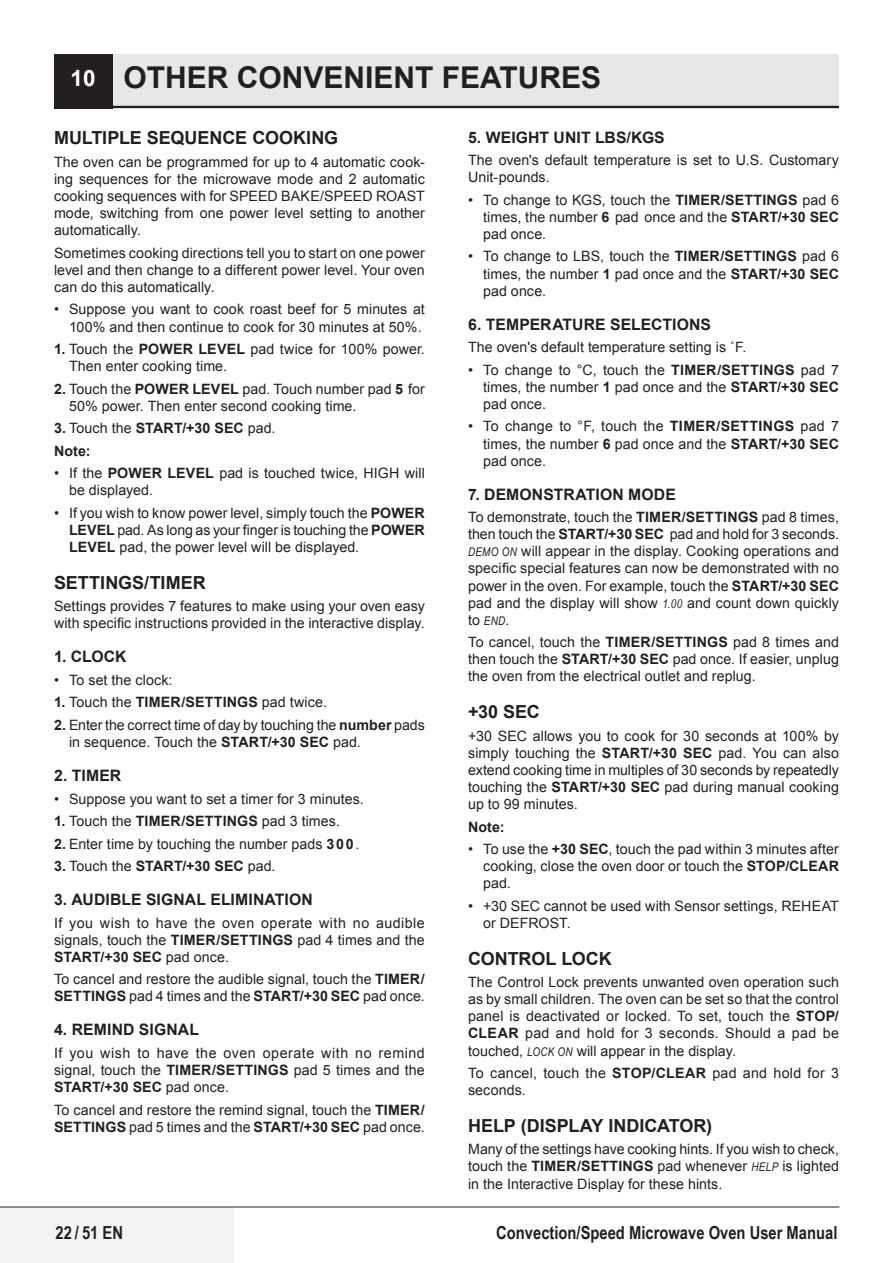
<style>
.page{position:relative;width:893px;height:1263px;background:#fff}
.page>*{position:absolute;margin:0;border:0;box-sizing:border-box;transform-origin:0 0}
.t1{font:700 30px "Arial";color:#231f20}
.t2{font:700 18px "Arial";letter-spacing:-.005em;color:#231f20}
.t3{font:700 18px "Arial Narrow";color:#231f20}
.t4{font:700 15.75px "Arial";letter-spacing:.005em;color:#231f20}
.t5{font:14.25px/17.1px "Arial";letter-spacing:.005em;color:#231f20;text-align:justify}
.t6{font:700 14.25px/22.5px "Arial";letter-spacing:.01em;color:#231f20}
.s1{font-size:22.5px;color:#fff}
.s2{font-weight:700}
.s3{font-weight:400}
.s4{font-family:"Arial Narrow";font-style:italic;font-size:12px}
</style>
<div class="page">
<div style="left:0;top:1207px;width:234px;height:56px;background:#f2f3f4"></div>
<div style="left:54px;top:54px;width:785px;height:55px;background:#e6e7e9"></div>
<hr style="left:0;top:1207px;width:839px;height:1px;background:#231f20">
<div style="left:54px;top:54px;width:58px;height:54px;background:#231f20"></div>
<hr style="left:54px;top:106px;width:785px;height:2px;background:#231f20">
<h1 class="t1" style="left:70px;top:58px;width:532px"><span class="s1">10</span> OTHER CONVENIENT FEATURES</h1>
<p class="t2" style="left:54px;top:126px;width:286px">MULTIPLE SEQUENCE COOKING</p>
<p class="t5" style="left:54px;top:153px;width:372px">The oven can be programmed for up to 4 automatic cook&shy;ing sequences for the microwave mode and 2 automatic cooking sequences with for SPEED BAKE/SPEED ROAST mode, switching from one power level setting to another automatically.</p>
<p class="t5" style="left:54px;top:244px;width:372px">Sometimes cooking directions tell you to start on one power level and then change to a different power level. Your oven can do this automatically.</p>
<p class="t5" style="left:54px;top:301px;width:372px;text-align:right">• Suppose you want to cook roast beef for 5 minutes at<br>100% and then continue to cook for 30 minutes at 50%.</p>
<p class="t5" style="left:69px;top:341px;width:357px;text-indent:-15px"><span class="s2">1.</span> Touch the <span class="s2">POWER LEVEL</span> pad twice for 100% power.<br>Then enter cooking time.</p>
<p class="t5" style="left:69px;top:380px;width:357px;text-indent:-15px"><span class="s2">2.</span> Touch the <span class="s2">POWER LEVEL</span> pad. Touch number pad <span class="s2">5</span> for<br>50% power. Then enter second cooking time.</p>
<p class="t6" style="left:54px;top:417px;width:223px">3. <span class="s3">Touch the</span> START/+30 SEC <span class="s3">pad.<br></span>Note:</p>
<p class="t5" style="left:69px;top:465px;width:357px;text-indent:-15px">• If the <span class="s2">POWER LEVEL</span> pad is touched twice, HIGH will be displayed.</p>
<p class="t5" style="left:69px;top:504px;width:357px;text-indent:-15px">• If you wish to know power level, simply touch the <span class="s2">POWER LEVEL</span> pad. As long as your finger is touching the <span class="s2">POWER LEVEL</span> pad, the power level will be displayed.</p>
<p class="t2" style="left:54px;top:571px;width:153px">SETTINGS/TIMER</p>
<p class="t5" style="left:54px;top:598px;width:372px">Settings provides 7 features to make using your oven easy with specific instructions provided in the interactive display.</p>
<p class="t4" style="left:54px;top:646px;width:74px">1. CLOCK</p>
<p class="t5" style="left:54px;top:671px;width:120px">• To set the clock:</p>
<p class="t5" style="left:54px;top:694px;width:275px"><span class="s2">1.</span> Touch the <span class="s2">TIMER/SETTINGS</span> pad twice.</p>
<p class="t5" style="left:69px;top:716px;width:357px;text-indent:-15px"><span class="s2">2.</span> Enter the correct time of day by touching the <span class="s2">number</span> pads in sequence. Touch the <span class="s2">START/+30 SEC</span> pad.</p>
<p class="t4" style="left:54px;top:765px;width:69px">2. TIMER</p>
<p class="t5" style="left:54px;top:790px;width:311px">• Suppose you want to set a timer for 3 minutes.</p>
<p class="t5" style="left:54px;top:813px;width:288px"><span class="s2">1.</span> Touch the <span class="s2">TIMER/SETTINGS</span> pad 3 times.</p>
<p class="t5" style="left:54px;top:835px;width:307px"><span class="s2">2.</span> Enter time by touching the number pads <span class="s2">300</span>.</p>
<p class="t6" style="left:54px;top:855px;width:223px">3. <span class="s3">Touch the</span> START/+30 SEC <span class="s3">pad.</span></p>
<p class="t4" style="left:54px;top:889px;width:260px">3. AUDIBLE SIGNAL ELIMINATION</p>
<p class="t5" style="left:54px;top:914px;width:372px">If you wish to have the oven operate with no audible signals, touch the <span class="s2">TIMER/SETTINGS</span> pad 4 times and the <span class="s2">START/+30 SEC</span> pad once.</p>
<p class="t5" style="left:54px;top:971px;width:372px">To cancel and restore the audible signal, touch the <span class="s2">TIMER/<br>SETTINGS</span> pad 4 times and the <span class="s2">START/+30 SEC</span> pad once.</p>
<p class="t4" style="left:54px;top:1019px;width:147px">4. REMIND SIGNAL</p>
<p class="t5" style="left:54px;top:1044px;width:372px">If you wish to have the oven operate with no remind signal, touch the <span class="s2">TIMER/SETTINGS</span> pad 5 times and the <span class="s2">START/+30 SEC</span> pad once.</p>
<p class="t5" style="left:54px;top:1101px;width:372px">To cancel and restore the remind signal, touch the <span class="s2">TIMER/<br>SETTINGS</span> pad 5 times and the <span class="s2">START/+30 SEC</span> pad once.</p>
<p class="t4" style="left:468px;top:127px;width:198px">5. WEIGHT UNIT LBS/KGS</p>
<p class="t5" style="left:468px;top:152px;width:372px">The oven's default temperature is set to U.S. Customary<br>Unit-pounds.</p>
<p class="t5" style="left:483px;top:191px;width:357px;text-indent:-15px">• To change to KGS, touch the <span class="s2">TIMER/SETTINGS</span> pad 6 times, the number <span class="s2">6</span> pad once and the <span class="s2">START/+30 SEC </span>pad once.</p>
<p class="t5" style="left:483px;top:248px;width:357px;text-indent:-15px">• To change to LBS, touch the <span class="s2">TIMER/SETTINGS</span> pad 6 times, the number <span class="s2">1</span> pad once and the <span class="s2">START/+30 SEC </span>pad once.</p>
<p class="t4" style="left:468px;top:314px;width:245px">6. TEMPERATURE SELECTIONS</p>
<p class="t5" style="left:468px;top:339px;width:280px">The oven's default temperature setting is ˚F.</p>
<p class="t5" style="left:483px;top:361px;width:357px;text-indent:-15px">• To change to °C, touch the <span class="s2">TIMER/SETTINGS</span> pad 7 times, the number <span class="s2">1</span> pad once and the <span class="s2">START/+30 SEC </span>pad once.</p>
<p class="t5" style="left:483px;top:418px;width:357px;text-indent:-15px">• To change to °F, touch the <span class="s2">TIMER/SETTINGS</span> pad 7 times, the number <span class="s2">6</span> pad once and the <span class="s2">START/+30 SEC </span>pad once.</p>
<p class="t4" style="left:468px;top:484px;width:209px">7. DEMONSTRATION MODE</p>
<p class="t5" style="left:468px;top:509px;width:372px">To demonstrate, touch the <span class="s2">TIMER/SETTINGS</span> pad 8 times, then touch the <span class="s2">START/+30 SEC</span> pad and hold for 3 seconds.<br><span class="s4">DEMO ON</span> will appear in the display. Cooking operations and specific special features can now be demonstrated with no power in the oven. For example, touch the <span class="s2">START/+30 SEC </span>pad and the display will show <span class="s4">1.00</span> and count down quickly to <span class="s4">END</span>.</p>
<p class="t5" style="left:468px;top:634px;width:372px">To cancel, touch the <span class="s2">TIMER/SETTINGS</span> pad 8 times and then touch the <span class="s2">START/+30 SEC</span> pad once. If easier, unplug the oven from the electrical outlet and replug.</p>
<p class="t2" style="left:468px;top:700px;width:73px">+30 SEC</p>
<p class="t5" style="left:468px;top:727px;width:372px">+30 SEC allows you to cook for 30 seconds at 100% by simply touching the <span class="s2">START/+30 SEC</span> pad. You can also extend cooking time in multiples of 30 seconds by repeatedly touching the <span class="s2">START/+30 SEC</span> pad during manual cooking up to 99 minutes.</p>
<p class="t6" style="left:468px;top:816px;width:38px">Note:</p>
<p class="t5" style="left:483px;top:841px;width:357px;text-indent:-15px">• To use the <span class="s2">+30 SEC</span>, touch the pad within 3 minutes after cooking, close the oven door or touch the <span class="s2">STOP/CLEAR </span>pad.</p>
<p class="t5" style="left:483px;top:897px;width:357px;text-indent:-15px">• +30 SEC cannot be used with Sensor settings, REHEAT or DEFROST.</p>
<p class="t2" style="left:468px;top:946px;width:145px">CONTROL LOCK</p>
<p class="t5" style="left:468px;top:974px;width:372px">The Control Lock prevents unwanted oven operation such as by small children. The oven can be set so that the control panel is deactivated or locked. To set, touch the <span class="s2">STOP/ CLEAR</span> pad and hold for 3 seconds. Should a pad be touched, <span class="s4">LOCK ON</span> will appear in the display.</p>
<p class="t5" style="left:468px;top:1065px;width:372px">To cancel, touch the <span class="s2">STOP/CLEAR</span> pad and hold for 3 seconds.</p>
<p class="t2" style="left:468px;top:1114px;width:246px">HELP (DISPLAY INDICATOR)</p>
<p class="t5" style="left:468px;top:1141px;width:372px">Many of the settings have cooking hints. If you wish to check, touch the <span class="s2">TIMER/SETTINGS</span> pad whenever <span class="s4">HELP</span> is lighted in the Interactive Display for these hints.</p>
<p class="t3" style="left:55px;top:1218px;width:69px">22 / 51 EN</p>
<p class="t3" style="left:496px;top:1218px;width:343px">Convection/Speed Microwave Oven User Manual</p>
</div>
